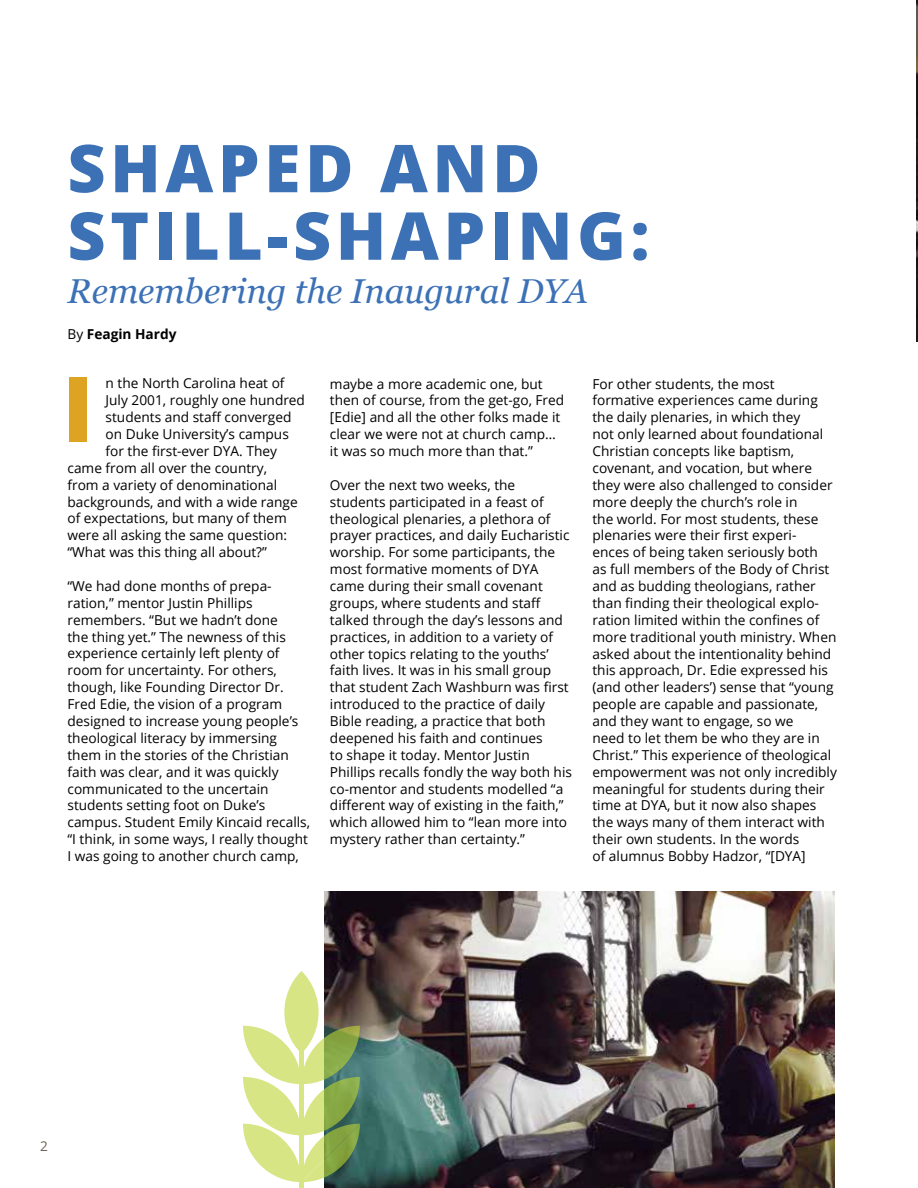
<style>
.page{position:relative;width:918px;height:1188px;background:#fff}
.page>*{position:absolute;margin:0;border:0;box-sizing:border-box;transform-origin:0 0}
.t1{font:800 90px "Open Sans";color:#dda424}
.t2{font:800 66px/67.5px "Open Sans";letter-spacing:.07em;color:#3c71b6}
.t3{font:italic 34.5px "Georgia";color:#3c71b6}
.t4{font:13.65px/17px "Open Sans";color:#000}
.t5{font:700 13.65px "Open Sans";color:#000}
.t6{font:13.5px "Open Sans";color:#6d6156}
.s1{font-weight:400}
</style>
<div class="page">
<img style="left:917px;top:0;width:1px;height:341px">
<img style="left:325px;top:891px;width:510px;height:297px">
<div style="left:299px;top:1049px;width:5px;height:139px;background:#d8e584"></div>
<svg style="left:243px;top:971px;width:117px;height:211px"></svg>
<h2 class="t2" style="left:68px;top:131px;width:584px">SHAPED AND<br>STILL-SHAPING:</h2>
<h3 class="t3" style="left:68px;top:266px;width:522px">Remembering the Inaugural DYA</h3>
<p class="t5" style="left:67px;top:324px;width:111px"><span class="s1">By</span> Feagin Hardy</p>
<h1 class="t1" style="left:62px;top:340px;width:33px">I</h1>
<p class="t4" style="left:106px;top:375px;width:180px">n the North Carolina heat of</p>
<p class="t4" style="left:106px;top:392px;width:201px">July 2001, roughly one hundred</p>
<p class="t4" style="left:106px;top:408px;width:187px">students and staff converged</p>
<p class="t4" style="left:106px;top:425px;width:185px">on Duke University’s campus</p>
<p class="t4" style="left:106px;top:442px;width:173px">for the first-ever DYA. They</p>
<p class="t4" style="left:67px;top:459px;width:201px">came from all over the country,</p>
<p class="t4" style="left:67px;top:476px;width:211px">from a variety of denominational</p>
<p class="t4" style="left:67px;top:493px;width:232px">backgrounds, and with a wide range</p>
<p class="t4" style="left:67px;top:510px;width:221px">of expectations, but many of them</p>
<p class="t4" style="left:67px;top:527px;width:221px">were all asking the same question:</p>
<p class="t4" style="left:67px;top:543px;width:201px">“What was this thing all about?”</p>
<p class="t4" style="left:67px;top:577px;width:244px">“We had done months of prepa&shy;ration,” mentor Justin Phillips remembers. “But we hadn’t done<br>the thing yet.” The newness of this experience certainly left plenty of room for uncertainty. For others, though, like Founding Director Dr.<br>Fred Edie, the vision of a program designed to increase young people’s theological literacy by immersing them in the stories of the Christian faith was clear, and it was quickly communicated to the uncertain students setting foot on Duke’s campus. Student Emily Kincaid recalls, “I think, in some ways, I really thought I was going to another church camp,</p>
<p class="t4" style="left:330px;top:375px;width:236px">maybe a more academic one, but then of course, from the get-go, Fred [Edie] and all the other folks made it clear we were not at church camp… it was so much more than that.”</p>
<p class="t4" style="left:330px;top:476px;width:244px">Over the next two weeks, the students participated in a feast of theological plenaries, a plethora of prayer practices, and daily Eucharistic worship. For some participants, the most formative moments of DYA came during their small covenant groups, where students and staff talked through the day’s lessons and practices, in addition to a variety of other topics relating to the youths’ faith lives. It was in his small group that student Zach Washburn was first introduced to the practice of daily Bible reading, a practice that both deepened his faith and continues<br>to shape it today. Mentor Justin Phillips recalls fondly the way both his co-mentor and students modelled “a different way of existing in the faith,” which allowed him to “lean more into mystery rather than certainty.”</p>
<p class="t4" style="left:592px;top:375px;width:246px">For other students, the most formative experiences came during the daily plenaries, in which they<br>not only learned about foundational Christian concepts like baptism, covenant, and vocation, but where they were also challenged to consider more deeply the church’s role in<br>the world. For most students, these plenaries were their first experi-<br>ences of being taken seriously both<br>as full members of the Body of Christ and as budding theologians, rather than finding their theological explo&shy;ration limited within the confines of more traditional youth ministry. When asked about the intentionality behind this approach, Dr. Edie expressed his (and other leaders’) sense that “young people are capable and passionate, and they want to engage, so we<br>need to let them be who they are in Christ.” This experience of theological empowerment was not only incredibly meaningful for students during their time at DYA, but it now also shapes the ways many of them interact with their own students. In the words<br>of alumnus Bobby Hadzor, “[DYA]</p>
<p class="t6" style="left:40px;top:1137px;width:9px">2</p>
</div>
